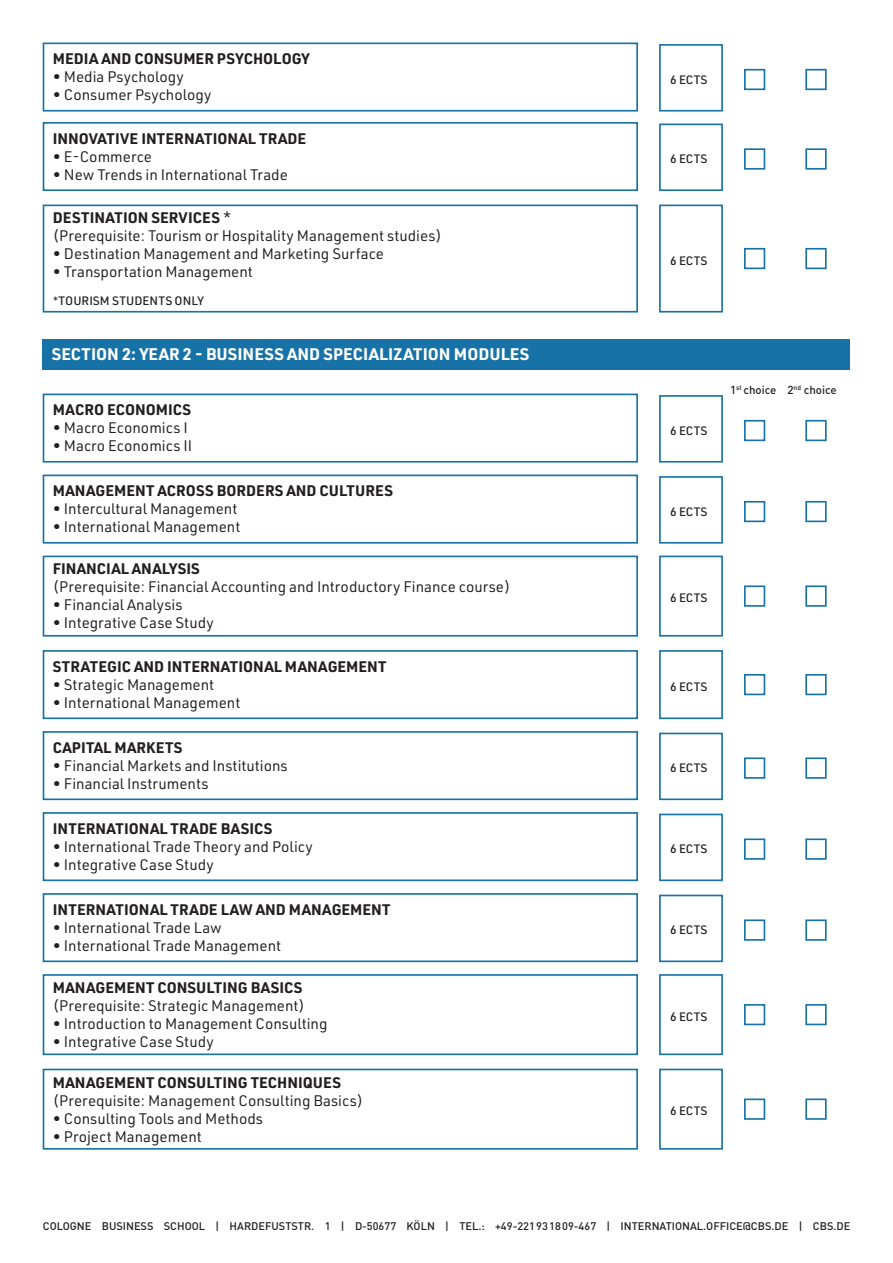
<style>
.page{position:relative;width:893px;height:1263px;background:#fff}
.page>*{position:absolute;margin:0;border:0;box-sizing:border-box;transform-origin:0 0}
.t1{font:700 16.5px "URWDIN";color:#fff}
.t2{font:15px/18px "URWDIN";color:#231f20}
.t3{font:700 15px "URWDIN";color:#231f20}
.t4{font:500 12px "URWDIN";letter-spacing:.02em;color:#231f20}
.t5{font:500 12px "URWDIN";color:#231f20}
.t6{font:500 11.55px "DIN";color:#231f20}
.t7{font:500 10.95px "DIN";color:#231f20}
.s1{font-weight:700}
.s2{font-family:"DIN";font-weight:400}
</style>
<div class="page">
<div style="left:744px;top:69px;width:21px;height:21px;border:2px solid #1773a7"></div>
<div style="left:805px;top:69px;width:22px;height:21px;border:2px solid #1773a7"></div>
<div style="left:659px;top:44px;width:64px;height:68px;border:2px solid #1773a7"></div>
<div style="left:43px;top:43px;width:595px;height:69px;border:2px solid #1773a7"></div>
<div style="left:744px;top:148px;width:21px;height:22px;border:2px solid #1773a7"></div>
<div style="left:805px;top:148px;width:22px;height:22px;border:2px solid #1773a7"></div>
<div style="left:659px;top:124px;width:64px;height:67px;border:2px solid #1773a7"></div>
<div style="left:43px;top:122px;width:595px;height:69px;border:2px solid #1773a7"></div>
<div style="left:744px;top:420px;width:21px;height:21px;border:2px solid #1773a7"></div>
<div style="left:805px;top:420px;width:22px;height:21px;border:2px solid #1773a7"></div>
<div style="left:659px;top:395px;width:64px;height:68px;border:2px solid #1773a7"></div>
<div style="left:43px;top:394px;width:595px;height:69px;border:2px solid #1773a7"></div>
<div style="left:744px;top:501px;width:21px;height:21px;border:2px solid #1773a7"></div>
<div style="left:805px;top:501px;width:22px;height:21px;border:2px solid #1773a7"></div>
<div style="left:659px;top:476px;width:64px;height:68px;border:2px solid #1773a7"></div>
<div style="left:43px;top:475px;width:595px;height:69px;border:2px solid #1773a7"></div>
<div style="left:744px;top:585px;width:21px;height:22px;border:2px solid #1773a7"></div>
<div style="left:805px;top:585px;width:22px;height:22px;border:2px solid #1773a7"></div>
<div style="left:659px;top:556px;width:64px;height:81px;border:2px solid #1773a7"></div>
<div style="left:43px;top:556px;width:595px;height:81px;border:2px solid #1773a7"></div>
<div style="left:744px;top:674px;width:21px;height:21px;border:2px solid #1773a7"></div>
<div style="left:805px;top:674px;width:22px;height:21px;border:2px solid #1773a7"></div>
<div style="left:659px;top:650px;width:64px;height:69px;border:2px solid #1773a7"></div>
<div style="left:43px;top:650px;width:595px;height:69px;border:2px solid #1773a7"></div>
<div style="left:744px;top:757px;width:21px;height:22px;border:2px solid #1773a7"></div>
<div style="left:805px;top:757px;width:22px;height:22px;border:2px solid #1773a7"></div>
<div style="left:659px;top:733px;width:64px;height:67px;border:2px solid #1773a7"></div>
<div style="left:43px;top:731px;width:595px;height:69px;border:2px solid #1773a7"></div>
<div style="left:744px;top:838px;width:21px;height:22px;border:2px solid #1773a7"></div>
<div style="left:805px;top:838px;width:22px;height:22px;border:2px solid #1773a7"></div>
<div style="left:659px;top:814px;width:64px;height:67px;border:2px solid #1773a7"></div>
<div style="left:43px;top:812px;width:595px;height:69px;border:2px solid #1773a7"></div>
<div style="left:744px;top:919px;width:21px;height:22px;border:2px solid #1773a7"></div>
<div style="left:805px;top:919px;width:22px;height:22px;border:2px solid #1773a7"></div>
<div style="left:659px;top:895px;width:64px;height:67px;border:2px solid #1773a7"></div>
<div style="left:43px;top:893px;width:595px;height:69px;border:2px solid #1773a7"></div>
<div style="left:744px;top:1004px;width:21px;height:21px;border:2px solid #1773a7"></div>
<div style="left:805px;top:1004px;width:22px;height:21px;border:2px solid #1773a7"></div>
<div style="left:659px;top:974px;width:64px;height:81px;border:2px solid #1773a7"></div>
<div style="left:43px;top:974px;width:595px;height:81px;border:2px solid #1773a7"></div>
<div style="left:744px;top:1098px;width:21px;height:22px;border:2px solid #1773a7"></div>
<div style="left:805px;top:1098px;width:22px;height:22px;border:2px solid #1773a7"></div>
<div style="left:659px;top:1069px;width:64px;height:81px;border:2px solid #1773a7"></div>
<div style="left:43px;top:1069px;width:595px;height:81px;border:2px solid #1773a7"></div>
<div style="left:744px;top:248px;width:21px;height:21px;border:2px solid #1773a7"></div>
<div style="left:805px;top:248px;width:22px;height:21px;border:2px solid #1773a7"></div>
<div style="left:659px;top:205px;width:64px;height:108px;border:2px solid #1773a7"></div>
<div style="left:43px;top:205px;width:595px;height:108px;border:2px solid #1773a7"></div>
<div style="left:43px;top:340px;width:807px;height:30px;background:#1773a7"></div>
<p class="t3" style="left:53px;top:49px;width:259px">MEDIA AND CONSUMER PSYCHOLOGY</p>
<p class="t2" style="left:53px;top:68px;width:133px">• Media Psychology</p>
<p class="t2" style="left:53px;top:86px;width:160px">• Consumer Psychology</p>
<p class="t3" style="left:53px;top:128px;width:255px">INNOVATIVE INTERNATIONAL TRADE</p>
<p class="t2" style="left:53px;top:147px;width:101px">• E-Commerce</p>
<p class="t2" style="left:53px;top:165px;width:237px">• New Trends in International Trade</p>
<p class="t2" style="left:53px;top:208px;width:391px"><span class="s1">DESTINATION SERVICES</span> *<br>(Prerequisite: Tourism or Hospitality Management studies)</p>
<p class="t2" style="left:53px;top:244px;width:333px">• Destination Management and Marketing Surface</p>
<p class="t2" style="left:53px;top:262px;width:202px">• Transportation Management</p>
<p class="t5" style="left:53px;top:293px;width:153px"><span class="s2">*</span>TOURISM STUDENTS ONLY</p>
<p class="t1" style="left:52px;top:343px;width:479px">SECTION 2: YEAR 2 - BUSINESS AND SPECIALIZATION MODULES</p>
<p class="t3" style="left:53px;top:400px;width:140px">MACRO ECONOMICS</p>
<p class="t2" style="left:53px;top:419px;width:137px">• Macro Economics I</p>
<p class="t2" style="left:53px;top:437px;width:141px">• Macro Economics II</p>
<p class="t3" style="left:53px;top:481px;width:342px">MANAGEMENT ACROSS BORDERS AND CULTURES</p>
<p class="t2" style="left:53px;top:500px;width:186px">• Intercultural Management</p>
<p class="t2" style="left:53px;top:518px;width:189px">• International Management</p>
<p class="t3" style="left:53px;top:559px;width:148px">FINANCIAL ANALYSIS</p>
<p class="t2" style="left:53px;top:578px;width:459px">(Prerequisite: Financial Accounting and Introductory Finance course)</p>
<p class="t2" style="left:53px;top:596px;width:131px">• Financial Analysis</p>
<p class="t2" style="left:53px;top:614px;width:162px">• Integrative Case Study</p>
<p class="t3" style="left:53px;top:656px;width:335px">STRATEGIC AND INTERNATIONAL MANAGEMENT</p>
<p class="t2" style="left:53px;top:675px;width:163px">• Strategic Management</p>
<p class="t2" style="left:53px;top:693px;width:189px">• International Management</p>
<p class="t3" style="left:53px;top:737px;width:131px">CAPITAL MARKETS</p>
<p class="t2" style="left:53px;top:756px;width:236px">• Financial Markets and Institutions</p>
<p class="t2" style="left:53px;top:774px;width:157px">• Financial Instruments</p>
<p class="t3" style="left:53px;top:818px;width:221px">INTERNATIONAL TRADE BASICS</p>
<p class="t2" style="left:53px;top:837px;width:261px">• International Trade Theory and Policy</p>
<p class="t2" style="left:53px;top:855px;width:162px">• Integrative Case Study</p>
<p class="t3" style="left:53px;top:899px;width:339px">INTERNATIONAL TRADE LAW AND MANAGEMENT</p>
<p class="t2" style="left:53px;top:918px;width:171px">• International Trade Law</p>
<p class="t2" style="left:53px;top:936px;width:230px">• International Trade Management</p>
<p class="t3" style="left:53px;top:977px;width:251px">MANAGEMENT CONSULTING BASICS</p>
<p class="t2" style="left:53px;top:996px;width:254px">(Prerequisite: Strategic Management)</p>
<p class="t2" style="left:53px;top:1014px;width:276px">• Introduction to Management Consulting</p>
<p class="t2" style="left:53px;top:1032px;width:162px">• Integrative Case Study</p>
<p class="t3" style="left:53px;top:1072px;width:290px">MANAGEMENT CONSULTING TECHNIQUES</p>
<p class="t2" style="left:53px;top:1091px;width:312px">(Prerequisite: Management Consulting Basics)</p>
<p class="t2" style="left:53px;top:1109px;width:212px">• Consulting Tools and Methods</p>
<p class="t2" style="left:53px;top:1127px;width:151px">• Project Management</p>
<p class="t4" style="left:670px;top:71px;width:39px">6 ECTS</p>
<p class="t4" style="left:670px;top:151px;width:39px">6 ECTS</p>
<p class="t4" style="left:670px;top:252px;width:39px">6 ECTS</p>
<p class="t4" style="left:670px;top:422px;width:39px">6 ECTS</p>
<p class="t6" style="left:730px;top:383px;width:108px">1<sup>st</sup> choice 2<sup>nd</sup> choice</p>
<p class="t4" style="left:670px;top:503px;width:39px">6 ECTS</p>
<p class="t4" style="left:670px;top:590px;width:39px">6 ECTS</p>
<p class="t4" style="left:670px;top:678px;width:39px">6 ECTS</p>
<p class="t4" style="left:670px;top:760px;width:39px">6 ECTS</p>
<p class="t4" style="left:670px;top:841px;width:39px">6 ECTS</p>
<p class="t4" style="left:670px;top:922px;width:39px">6 ECTS</p>
<p class="t4" style="left:670px;top:1008px;width:39px">6 ECTS</p>
<p class="t4" style="left:670px;top:1103px;width:39px">6 ECTS</p>
<p class="t7" style="left:43px;top:1218px;width:809px">COLOGNE BUSINESS SCHOOL | HARDEFUSTSTR. 1 | D-50677 KÖLN | TEL.: +49-221931809-467 | INTERNATIONAL.OFFICE@CBS.DE | CBS.DE</p>
</div>
